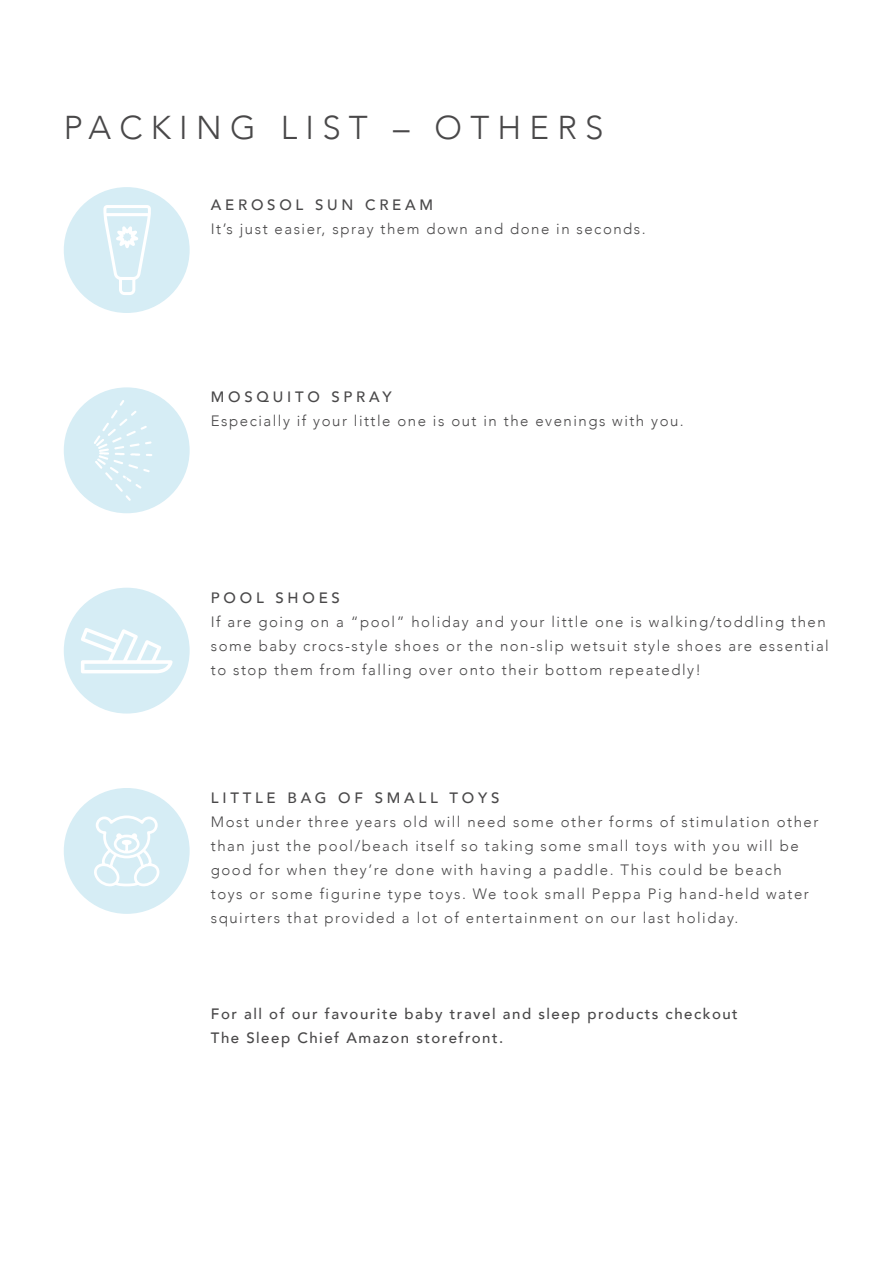
<style>
.page{position:relative;width:893px;height:1263px;background:#fff}
.page>*{position:absolute;margin:0;border:0;box-sizing:border-box;transform-origin:0 0}
.t1{font:300 33px "Avenir";letter-spacing:.25em;color:#494849}
.t2{font:300 15px/24px "Avenir";letter-spacing:.1em;color:#494849}
.t3{font:500 15px/24px "Avenir";letter-spacing:.1em;color:#494849}
.t4{font:500 15px "Avenir";letter-spacing:.25em;color:#494849}
</style>
<div class="page">
<div style="left:64px;top:187px;width:126px;height:126px;background:#d6edf5;border-radius:50%"></div>
<div style="left:64px;top:588px;width:126px;height:125px;background:#d6edf5;border-radius:50%"></div>
<div style="left:64px;top:788px;width:126px;height:126px;background:#d6edf5;border-radius:50%"></div>
<div style="left:64px;top:387px;width:126px;height:126px;background:#d6edf5;border-radius:50%"></div>
<svg style="left:81px;top:628px;width:92px;height:45px"></svg>
<svg style="left:94px;top:815px;width:66px;height:72px"></svg>
<svg style="left:94px;top:400px;width:58px;height:101px"></svg>
<svg style="left:103px;top:205px;width:48px;height:90px"></svg>
<h1 class="t1" style="left:64px;top:108px;width:541px">PACKING LIST – OTHERS</h1>
<p class="t4" style="left:211px;top:192px;width:224px">AEROSOL SUN CREAM</p>
<p class="t2" style="left:211px;top:217px;width:436px">It’s just easier, spray them down and done in seconds.</p>
<p class="t4" style="left:211px;top:384px;width:182px">MOSQUITO SPRAY</p>
<p class="t2" style="left:211px;top:409px;width:474px">Especially if your little one is out in the evenings with you.</p>
<p class="t4" style="left:211px;top:584px;width:130px">POOL SHOES</p>
<p class="t2" style="left:211px;top:609px;width:619px">If are going on a “pool” holiday and your little one is walking/toddling then some baby crocs-style shoes or the non-slip wetsuit style shoes are essential to stop them from falling over onto their bottom repeatedly!</p>
<p class="t4" style="left:211px;top:785px;width:290px">LITTLE BAG OF SMALL TOYS</p>
<p class="t2" style="left:211px;top:810px;width:609px">Most under three years old will need some other forms of stimulation other than just the pool/beach itself so taking some small toys with you will be good for when they’re done with having a paddle. This could be beach<br>toys or some figurine type toys. We took small Peppa Pig hand-held water squirters that provided a lot of entertainment on our last holiday.</p>
<p class="t3" style="left:211px;top:1001px;width:528px">For all of our favourite baby travel and sleep products checkout<br>The Sleep Chief Amazon storefront.</p>
</div>
